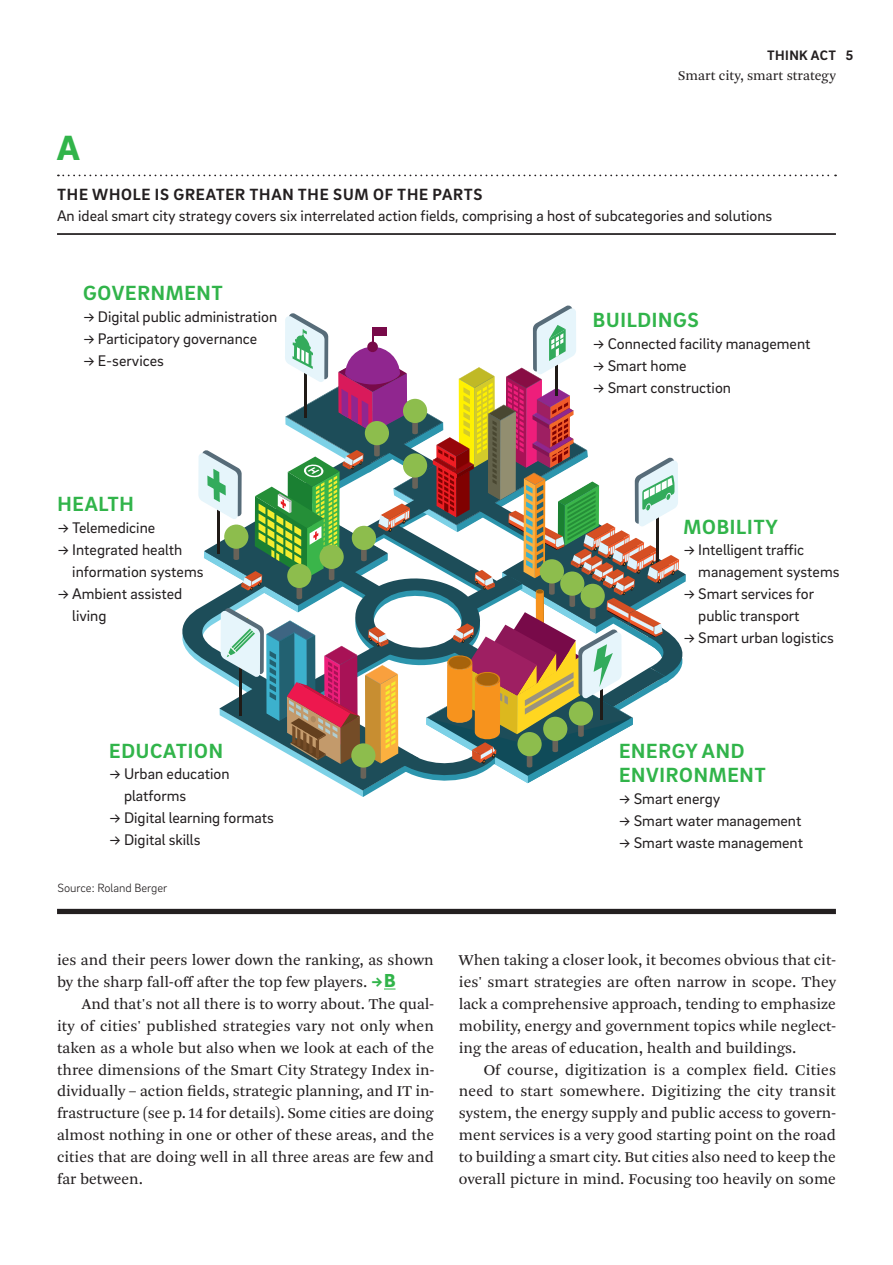
<style>
.page{position:relative;width:893px;height:1265px;background:#fff}
.page>*{position:absolute;margin:0;border:0;box-sizing:border-box;transform-origin:0 0}
.t1{font:900 35.88px "Brix Sans";color:#31b44a}
.t2{font:700 21px/24.5px "Brix Sans";letter-spacing:.035em;color:#31b44a}
.t3{font:700 16.62px "Brix Sans";letter-spacing:.045em;color:#231f20}
.t4{font:15.75px/21.9px "Arnhem Pro Blond";color:#231f20;text-align:justify}
.t5{font:15.75px/21.9px "Brix Sans";color:#231f20}
.t6{font:14px "Arnhem Pro Blond";color:#231f20}
.t7{font:700 14px "Brix Sans";letter-spacing:.03em;color:#231f20}
.t8{font:300 12.25px "Brix Sans";color:#231f20}
.s1{font-family:"Brix Sans";font-weight:900;color:#31b44a}
.s2{font-family:"Brix Sans";font-weight:900;font-size:19.25px;color:#31b44a}
</style>
<div class="page">
<div style="left:57px;top:909px;width:779px;height:5px;background:#231f20"></div>
<svg style="left:58px;top:175px;width:778px;height:1px"></svg>
<hr style="left:57px;top:233px;width:779px;height:2px;background:#231f20">
<svg style="left:182px;top:305px;width:504px;height:492px"></svg>
<div style="left:581px;top:584px;width:24px;height:24px;background:#8dbd4d;border-radius:50%"></div>
<p class="t7" style="left:767px;top:46px;width:71px">THINK ACT</p>
<p class="t6" style="left:678px;top:67px;width:159px">Smart city, smart strategy</p>
<p class="t7" style="left:846px;top:46px;width:9px">5</p>
<h1 class="t1" style="left:57px;top:124px;width:24px">A</h1>
<p class="t3" style="left:57px;top:183px;width:427px">THE WHOLE IS GREATER THAN THE SUM OF THE PARTS</p>
<p class="t5" style="left:57px;top:205px;width:717px">An ideal smart city strategy covers six interrelated action fields, comprising a host of subcategories and solutions</p>
<h2 class="t2" style="left:83px;top:280px;width:141px">GOVERNMENT</h2>
<p class="t5" style="left:83px;top:305px;width:196px">→ Digital public administration</p>
<p class="t5" style="left:83px;top:327px;width:176px">→ Participatory governance</p>
<p class="t5" style="left:83px;top:349px;width:82px">→ E-services</p>
<h2 class="t2" style="left:593px;top:307px;width:108px">BUILDINGS</h2>
<p class="t5" style="left:593px;top:332px;width:219px">→ Connected facility management</p>
<p class="t5" style="left:593px;top:354px;width:95px">→ Smart home</p>
<p class="t5" style="left:593px;top:376px;width:140px">→ Smart construction</p>
<h2 class="t2" style="left:58px;top:491px;width:78px">HEALTH</h2>
<p class="t5" style="left:57px;top:516px;width:99px">→ Telemedicine</p>
<p class="t5" style="left:72px;top:538px;width:133px;text-indent:-15px">→ Integrated health information systems</p>
<p class="t5" style="left:72px;top:582px;width:112px;text-indent:-15px">→ Ambient assisted living</p>
<h2 class="t2" style="left:683px;top:513px;width:96px">MOBILITY</h2>
<p class="t5" style="left:698px;top:538px;width:143px;text-indent:-15px">→ Intelligent traffic management systems</p>
<p class="t5" style="left:683px;top:582px;width:132px;text-align:center">→ Smart services for public transport</p>
<p class="t5" style="left:683px;top:626px;width:152px">→ Smart urban logistics</p>
<h2 class="t2" style="left:109px;top:737px;width:115px">EDUCATION</h2>
<p class="t5" style="left:124px;top:763px;width:107px;text-indent:-15px">→ Urban education platforms</p>
<p class="t5" style="left:109px;top:806px;width:166px">→ Digital learning formats</p>
<p class="t5" style="left:109px;top:828px;width:93px">→ Digital skills</p>
<p class="t8" style="left:57px;top:880px;width:111px">Source: Roland Berger</p>
<p class="t4" style="left:57px;top:949px;width:378px">ies and their peers lower down the ranking, as shown by the sharp fall-off after the top few players. <span class="s1">→</span><span class="s2">B</span></p>
<p class="t4" style="left:57px;top:993px;width:379px;text-indent:25px">And that's not all there is to worry about. The qual&shy;ity of cities' published strategies vary not only when taken as a whole but also when we look at each of the three dimensions of the Smart City Strategy Index in&shy;dividually – action fields, strategic planning, and IT in&shy;frastructure (see p. 14 for details). Some cities are doing almost nothing in one or other of these areas, and the cities that are doing well in all three areas are few and far between.</p>
<h2 class="t2" style="left:619px;top:737px;width:149px">ENERGY AND<br>ENVIRONMENT</h2>
<p class="t5" style="left:619px;top:787px;width:103px">→ Smart energy</p>
<p class="t5" style="left:619px;top:809px;width:184px">→ Smart water management</p>
<p class="t5" style="left:619px;top:831px;width:186px">→ Smart waste management</p>
<p class="t4" style="left:459px;top:949px;width:379px">When taking a closer look, it becomes obvious that cit&shy;ies' smart strategies are often narrow in scope. They lack a comprehensive approach, tending to emphasize mobility, energy and government topics while neglect&shy;ing the areas of education, health and buildings.</p>
<p class="t4" style="left:459px;top:1059px;width:379px;text-indent:25px">Of course, digitization is a complex field. Cities need to start somewhere. Digitizing the city transit system, the energy supply and public access to govern&shy;ment services is a very good starting point on the road to building a smart city. But cities also need to keep the overall picture in mind. Focusing too heavily on some</p>
</div>
